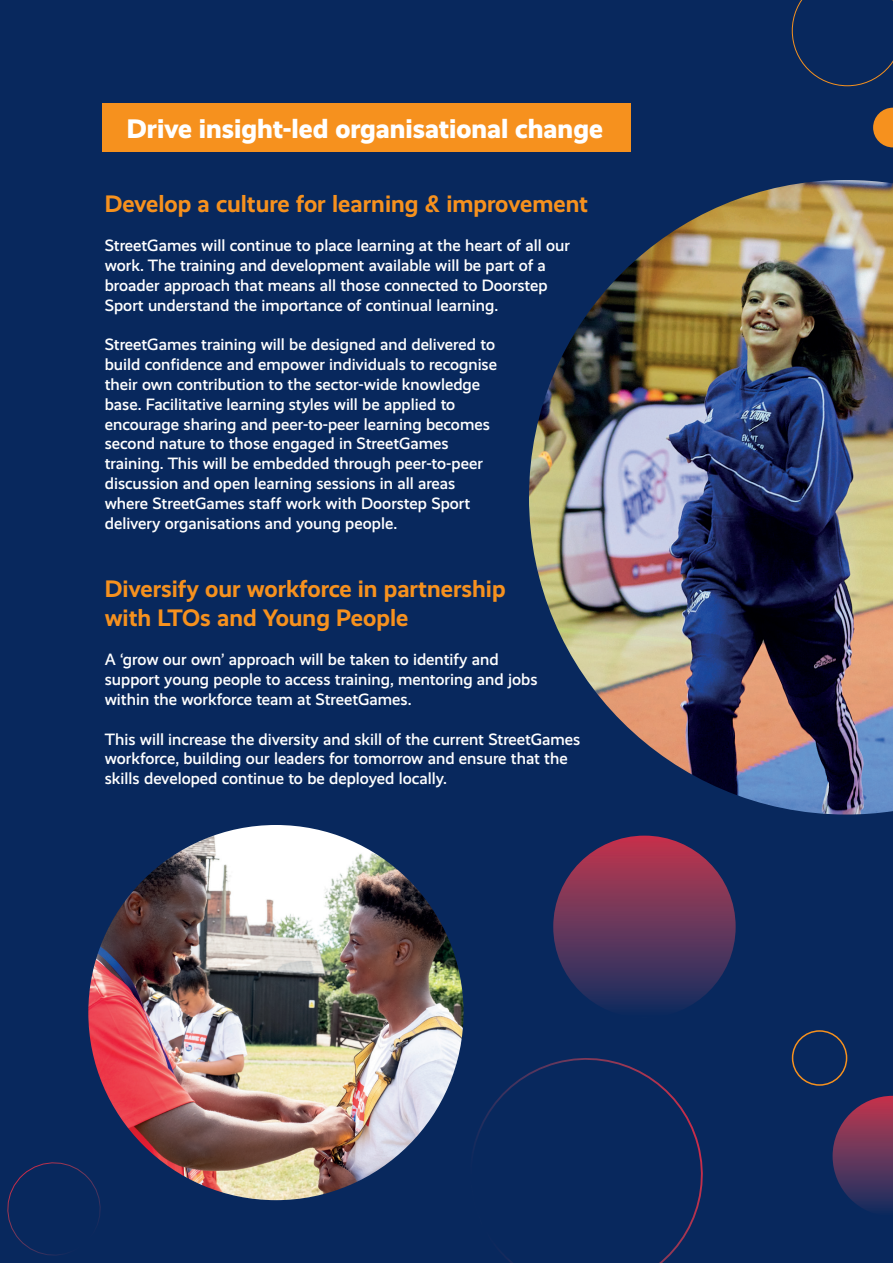
<style>
.page{position:relative;width:893px;height:1263px;background:#08285d}
.page>*{position:absolute;margin:0;border:0;box-sizing:border-box;transform-origin:0 0}
.t1{font:800 27px "Realist";color:#fff}
.t2{font:700 24px/28.8px "Realist";color:#f6911e}
.t3{font:500 16.5px/19.8px "Realist";color:#fff}
</style>
<div class="page">
<div style="left:102px;top:103px;width:529px;height:49px;background:#f6911e"></div>
<svg style="left:833px;top:1096px;width:60px;height:115px"></svg>
<div style="left:553px;top:836px;width:183px;height:182px;background:linear-gradient(to bottom,#c3384f,#0d2f62);border-radius:91px"></div>
<svg style="left:792px;top:0;width:101px;height:86px"></svg>
<svg style="left:7px;top:1162px;width:94px;height:94px"></svg>
<svg style="left:456px;top:1044px;width:247px;height:219px"></svg>
<div style="left:792px;top:1030px;width:55px;height:56px;border:2px solid #f6911e;border-radius:50%"></div>
<svg style="left:873px;top:108px;width:20px;height:39px"></svg>
<img style="left:529px;top:180px;width:364px;height:634px">
<img style="left:88px;top:825px;width:375px;height:375px;border-radius:188px">
<h1 class="t1" style="left:127px;top:113px;width:478px">Drive insight-led organisational change</h1>
<h2 class="t2" style="left:105px;top:189px;width:485px">Develop a culture for learning &amp; improvement</h2>
<p class="t3" style="left:105px;top:236px;width:467px">StreetGames will continue to place learning at the heart of all our work. The training and development available will be part of a broader approach that means all those connected to Doorstep Sport understand the importance of continual learning.</p>
<p class="t3" style="left:105px;top:335px;width:394px">StreetGames training will be designed and delivered to build confidence and empower individuals to recognise their own contribution to the sector-wide knowledge base. Facilitative learning styles will be applied to encourage sharing and peer-to-peer learning becomes second nature to those engaged in StreetGames training. This will be embedded through peer-to-peer discussion and open learning sessions in all areas where StreetGames staff work with Doorstep Sport delivery organisations and young people.</p>
<h2 class="t2" style="left:105px;top:574px;width:402px">Diversify our workforce in partnership with LTOs and Young People</h2>
<p class="t3" style="left:105px;top:650px;width:434px">A ‘grow our own’ approach will be taken to identify and support young people to access training, mentoring and jobs within the workforce team at StreetGames.</p>
<p class="t3" style="left:105px;top:729px;width:477px">This will increase the diversity and skill of the current StreetGames workforce, building our leaders for tomorrow and ensure that the skills developed continue to be deployed locally.</p>
</div>
